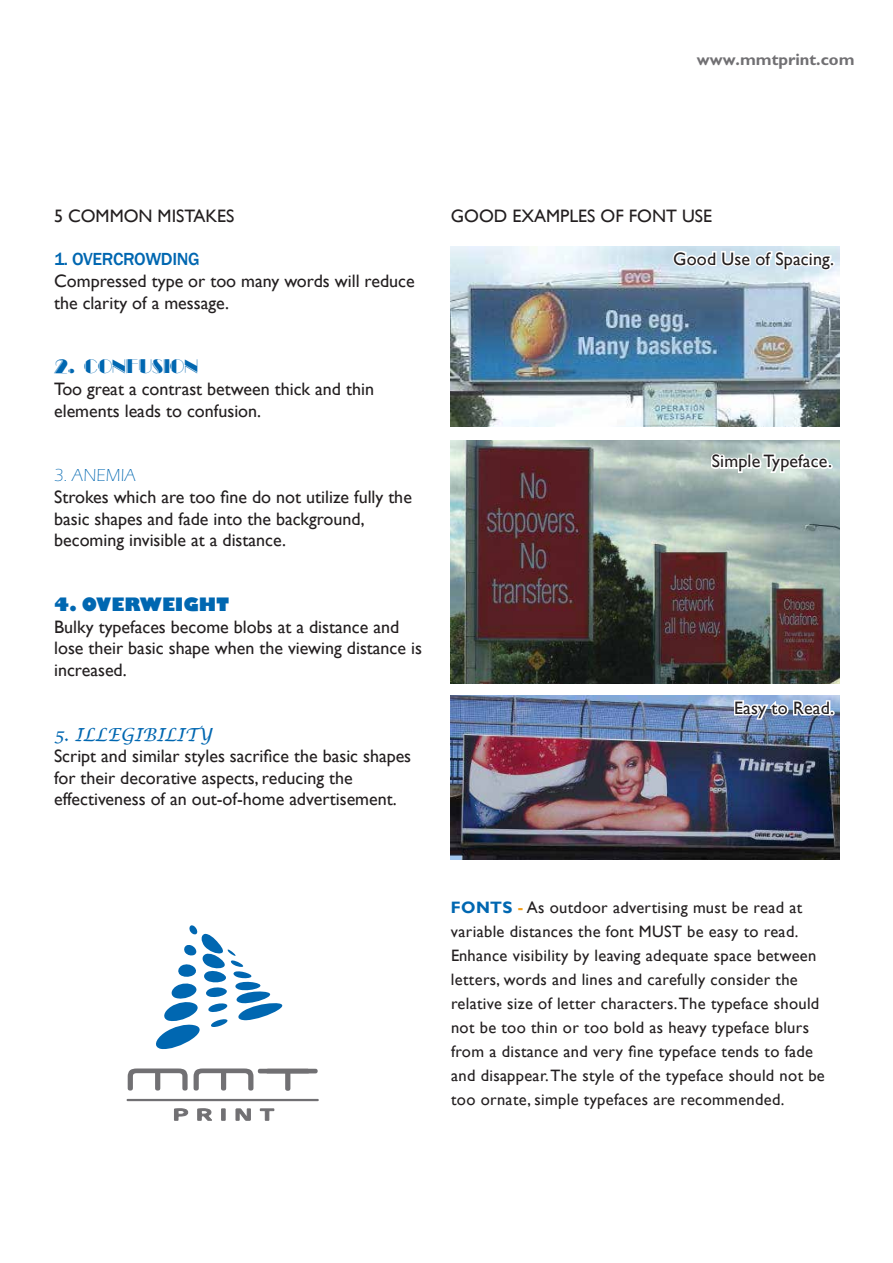
<style>
.page{position:relative;width:893px;height:1263px;background:#fff}
.page>*{position:absolute;margin:0;border:0;box-sizing:border-box;transform-origin:0 0}
.t1{font:18px/21.6px "Gill Sans";color:#231f20}
.t2{font:16.5px/24px "Gill Sans";letter-spacing:.02em;color:#231f20}
.t3{font:700 16.5px "Gill Sans";color:#717073}
.s1{font-family:"Franklin Gothic";font-weight:500;color:#0067b1}
.s2{font-family:"Ballet Engraved";color:#0067b1}
.s3{font-family:"Eras Itc TOT";font-weight:300;color:#0067b1}
.s4{font-weight:800;color:#0067b1}
.s5{font-family:"Lucida Calligraphy";font-style:italic;color:#0067b1}
.s6{font-weight:700;color:#0067b1}
.s7{font-weight:700;color:#f59f1a}
</style>
<div class="page">
<img style="left:451px;top:247px;width:388px;height:180px">
<img style="left:451px;top:441px;width:388px;height:242px">
<img style="left:451px;top:695px;width:388px;height:165px">
<svg style="left:708px;top:452px;width:127px;height:23px"></svg>
<svg style="left:670px;top:249px;width:167px;height:24px"></svg>
<svg style="left:732px;top:697px;width:105px;height:24px"></svg>
<svg style="left:156px;top:925px;width:127px;height:125px"></svg>
<svg style="left:128px;top:1068px;width:59px;height:23px"></svg>
<svg style="left:193px;top:1068px;width:60px;height:23px"></svg>
<svg style="left:267px;top:1073px;width:42px;height:18px"></svg>
<hr style="left:258px;top:1069px;width:59px;height:4px;background:#717073;border-radius:2px">
<svg style="left:174px;top:1108px;width:14px;height:13px"></svg>
<svg style="left:197px;top:1108px;width:15px;height:13px"></svg>
<div style="left:221px;top:1108px;width:4px;height:13px;border:1px solid #717073"></div>
<svg style="left:235px;top:1108px;width:16px;height:13px"></svg>
<svg style="left:259px;top:1108px;width:16px;height:13px"></svg>
<hr style="left:126px;top:1099px;width:193px;height:2px;background:#717073">
<p class="t3" style="left:697px;top:50px;width:159px">www.mmtprint.com</p>
<p class="t1" style="left:54px;top:206px;width:182px">5 COMMON MISTAKES</p>
<p class="t1" style="left:54px;top:249px;width:362px"><span class="s1">1. OVERCROWDING<br></span>Compressed type or too many words will reduce the clarity of a message.</p>
<p class="t1" style="left:54px;top:357px;width:321px"><span class="s2">2. CONFUSION<br></span>Too great a contrast between thick and thin elements leads to confusion.</p>
<p class="t1" style="left:54px;top:465px;width:359px"><span class="s3">3. ANEMIA<br></span>Strokes which are too fine do not utilize fully the basic shapes and fade into the background, becoming invisible at a distance.</p>
<p class="t1" style="left:54px;top:594px;width:369px"><span class="s4">4. OVERWEIGHT<br></span>Bulky typefaces become blobs at a distance and lose their basic shape when the viewing distance is increased.</p>
<p class="t1" style="left:54px;top:724px;width:358px"><span class="s5">5. ILLEGIBILITY<br></span>Script and similar styles sacrifice the basic shapes for their decorative aspects, reducing the effectiveness of an out-of-home advertisement.</p>
<p class="t1" style="left:451px;top:206px;width:262px">GOOD EXAMPLES OF FONT USE</p>
<p class="t1" style="left:673px;top:248px;width:162px">Good Use of Spacing.</p>
<p class="t1" style="left:711px;top:451px;width:122px">Simple Typeface.</p>
<p class="t1" style="left:734px;top:697px;width:101px">Easy to Read.</p>
<p class="t2" style="left:451px;top:896px;width:375px"><span class="s6">FONTS</span> <span class="s7">-</span> As outdoor advertising must be read at variable distances the font MUST be easy to read.<br>Enhance visibility by leaving adequate space between letters, words and lines and carefully consider the relative size of letter characters. The typeface should not be too thin or too bold as heavy typeface blurs from a distance and very fine typeface tends to fade and disappear. The style of the typeface should not be too ornate, simple typefaces are recommended.</p>
</div>
